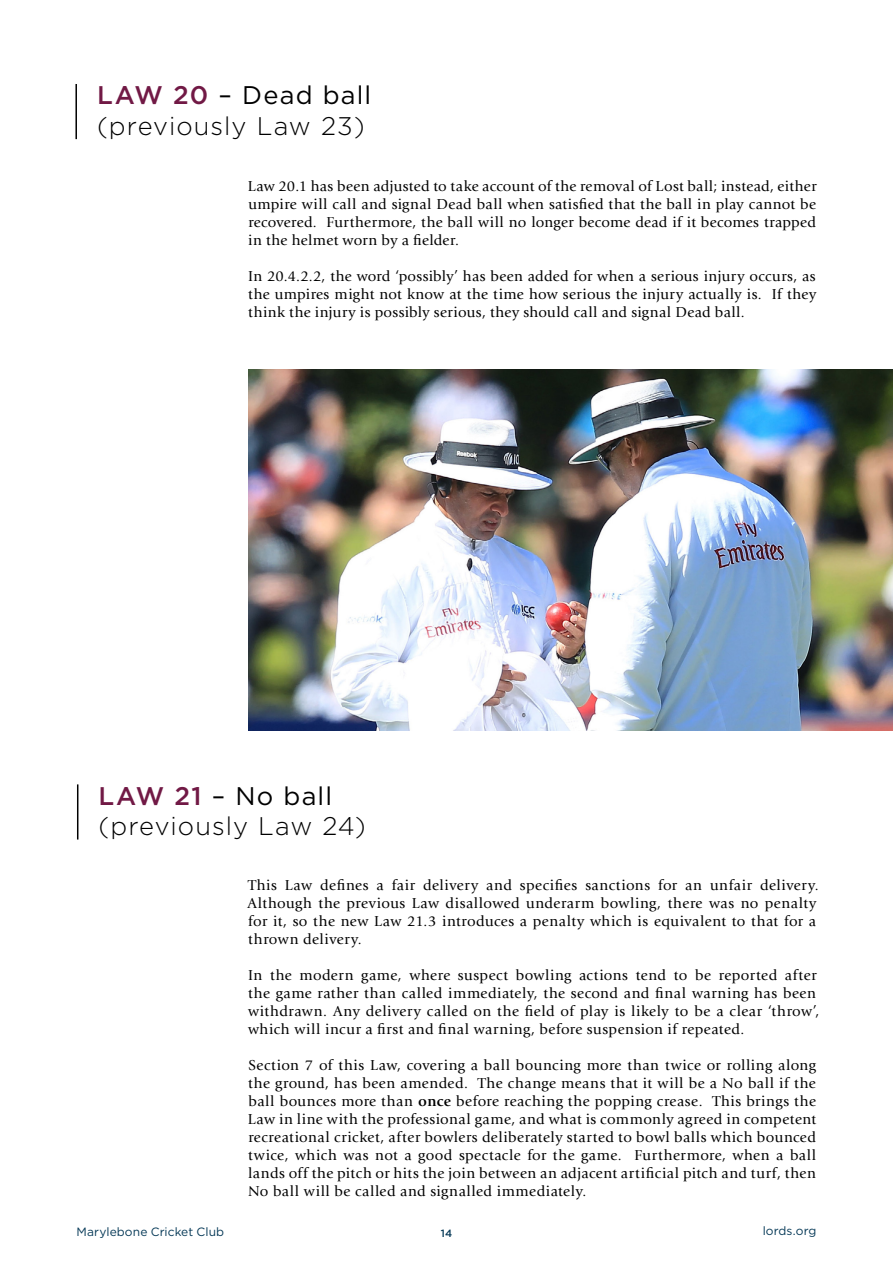
<style>
.page{position:relative;width:893px;height:1263px;background:#fff}
.page>*{position:absolute;margin:0;border:0;box-sizing:border-box;transform-origin:0 0}
.t1{font:300 25.5px/30.6px "Gotham";letter-spacing:.035em;color:#000}
.t2{font:15px/18px "Giovanni Std";letter-spacing:.03em;color:#000;text-align:justify}
.t3{font:12px "Gotham";letter-spacing:.005em;color:#063957}
.t4{font:500 10.5px "Gotham";color:#063957}
.s1{font-weight:500;color:#711945}
.s2{font-weight:400}
.s3{font-weight:700}
</style>
<div class="page">
<hr style="left:75px;top:84px;width:2px;height:55px;background:#000">
<hr style="left:77px;top:784px;width:1px;height:55px;background:#000">
<img style="left:248px;top:370px;width:645px;height:361px">
<h1 class="t1" style="left:97px;top:79px;width:276px"><span class="s1">LAW 20</span> <span class="s2">– Dead ball </span>(previously Law 23)</h1>
<p class="t2" style="left:248px;top:177px;width:570px">Law 20.1 has been adjusted to take account of the removal of Lost ball; instead, either umpire will call and signal Dead ball when satisfied that the ball in play cannot be recovered. Furthermore, the ball will no longer become dead if it becomes trapped in the helmet worn by a fielder.</p>
<p class="t2" style="left:248px;top:267px;width:570px">In 20.4.2.2, the word ‘possibly’ has been added for when a serious injury occurs, as the umpires might not know at the time how serious the injury actually is. If they think the injury is possibly serious, they should call and signal Dead ball.</p>
<h1 class="t1" style="left:99px;top:780px;width:269px"><span class="s1">LAW 21</span> <span class="s2">– No ball </span>(previously Law 24)</h1>
<p class="t2" style="left:247px;top:877px;width:573px;text-align:left">This Law defines a fair delivery and specifies sanctions for an unfair delivery.<br>Although the previous Law disallowed underarm bowling, there was no penalty for it, so the new Law 21.3 introduces a penalty which is equivalent to that for a thrown delivery.</p>
<p class="t2" style="left:248px;top:967px;width:573px;text-align:left">In the modern game, where suspect bowling actions tend to be reported after the game rather than called immediately, the second and final warning has been withdrawn. Any delivery called on the field of play is likely to be a clear ‘throw’, which will incur a first and final warning, before suspension if repeated.</p>
<p class="t2" style="left:248px;top:1057px;width:570px">Section 7 of this Law, covering a ball bouncing more than twice or rolling along the ground, has been amended. The change means that it will be a No ball if the ball bounces more than <span class="s3">once</span> before reaching the popping crease. This brings the Law in line with the professional game, and what is commonly agreed in competent recreational cricket, after bowlers deliberately started to bowl balls which bounced twice, which was not a good spectacle for the game. Furthermore, when a ball lands off the pitch or hits the join between an adjacent artificial pitch and turf, then No ball will be called and signalled immediately.</p>
<p class="t3" style="left:77px;top:1224px;width:149px">Marylebone Cricket Club</p>
<p class="t4" style="left:441px;top:1227px;width:13px">14</p>
<p class="t3" style="left:763px;top:1223px;width:55px">lords.org</p>
</div>
